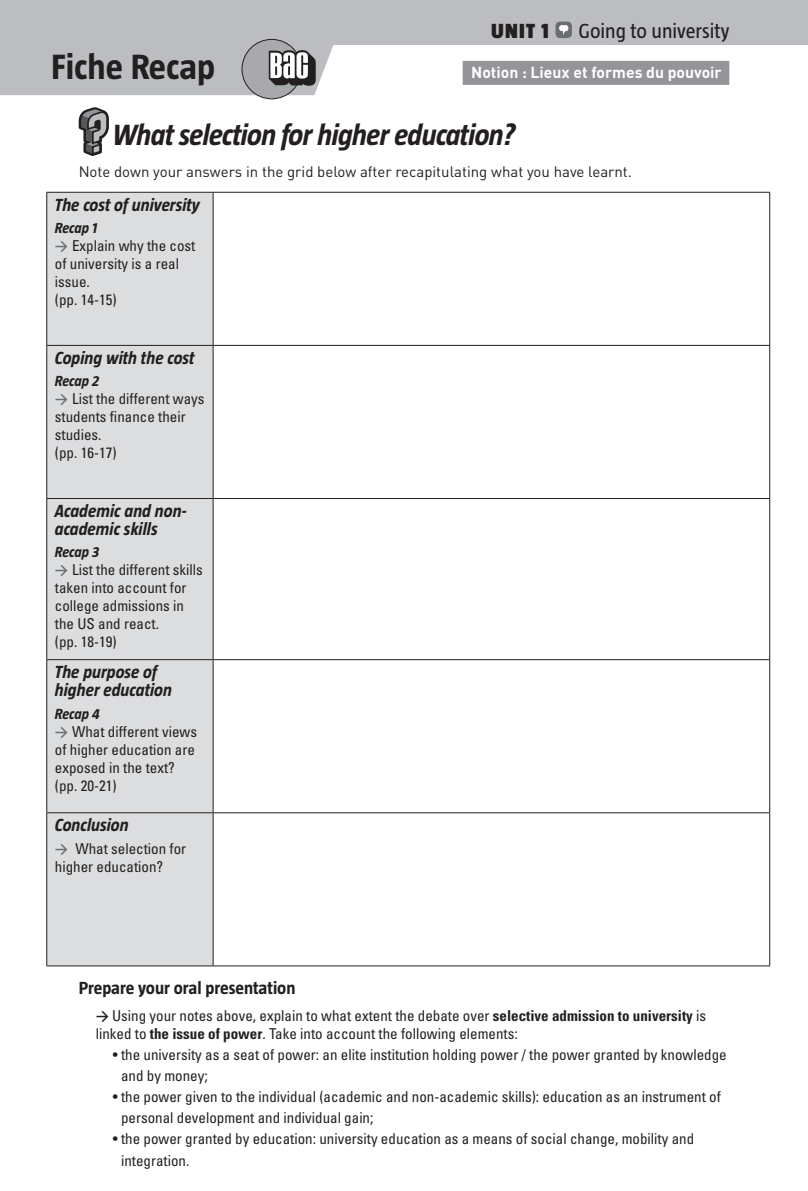
<style>
.page{position:relative;width:808px;height:1191px;background:#bcbdc0}
.page>*{position:absolute;margin:0;border:0;box-sizing:border-box;transform-origin:0 0}
.t1{font:700 36px "Taz";color:#231f20}
.t2{font:italic 700 30px "Taz";letter-spacing:-.02em;color:#231f20}
.t3{font:21px "Taz";color:#231f20}
.t4{font:900 21px "Taz";color:#231f20}
.t5{font:italic 700 18px/18px "Taz";color:#231f20}
.t6{font:700 18px "Taz";color:#231f20}
.t7{font:700 15.75px "DIN";color:#fff}
.t8{font:condensed 15px/21px "Univers LT Std";color:#231f20}
.t9{font:condensed 15px/18px "Univers";color:#231f20}
.t10{font:15px "DIN";color:#231f20}
.t11{font:italic 700 15px "Taz";letter-spacing:-.005em;color:#231f20}
.s1{font-family:"Taz";font-weight:600;font-stretch:normal;color:#6c6d70}
.s2{font-family:"Taz";font-weight:600;font-stretch:normal}
.s3{font-weight:700}
</style>
<div class="page">
<div style="left:0;top:45px;width:808px;height:1146px;background:#fff"></div>
<div style="left:242px;top:39px;width:59px;height:60px;background:#a8a9ad;border-radius:50%"></div>
<div style="left:242px;top:39px;width:60px;height:60px;border:1px solid #231f20;border-radius:50%"></div>
<svg style="left:269px;top:50px;width:47px;height:36px"></svg>
<div style="left:463px;top:61px;width:266px;height:24px;background:#939598"></div>
<svg style="left:79px;top:107px;width:30px;height:49px"></svg>
<div style="left:47px;top:193px;width:166px;height:772px;background:#dcdddf"></div>
<hr style="left:213px;top:192px;width:557px;height:1px;background:#231f20">
<hr style="left:769px;top:193px;width:1px;height:152px;background:#231f20">
<hr style="left:213px;top:345px;width:557px;height:1px;background:#231f20">
<hr style="left:769px;top:346px;width:1px;height:152px;background:#231f20">
<hr style="left:213px;top:498px;width:557px;height:1px;background:#231f20">
<hr style="left:769px;top:499px;width:1px;height:160px;background:#231f20">
<hr style="left:769px;top:660px;width:1px;height:152px;background:#231f20">
<hr style="left:46px;top:192px;width:167px;height:1px;background:#231f20">
<hr style="left:46px;top:345px;width:167px;height:1px;background:#231f20">
<hr style="left:46px;top:498px;width:167px;height:1px;background:#231f20">
<hr style="left:46px;top:659px;width:167px;height:1px;background:#231f20">
<hr style="left:46px;top:812px;width:167px;height:1px;background:#231f20">
<hr style="left:46px;top:965px;width:167px;height:1px;background:#231f20">
<hr style="left:46px;top:193px;width:1px;height:152px;background:#231f20">
<hr style="left:213px;top:193px;width:1px;height:152px;background:#231f20">
<hr style="left:46px;top:346px;width:1px;height:152px;background:#231f20">
<hr style="left:213px;top:346px;width:1px;height:152px;background:#231f20">
<hr style="left:46px;top:499px;width:1px;height:160px;background:#231f20">
<hr style="left:213px;top:499px;width:1px;height:160px;background:#231f20">
<hr style="left:46px;top:660px;width:1px;height:152px;background:#231f20">
<hr style="left:213px;top:660px;width:1px;height:152px;background:#231f20">
<hr style="left:46px;top:813px;width:1px;height:152px;background:#231f20">
<hr style="left:213px;top:813px;width:1px;height:152px;background:#231f20">
<hr style="left:213px;top:659px;width:557px;height:1px;background:#231f20">
<hr style="left:769px;top:813px;width:1px;height:152px;background:#231f20">
<hr style="left:213px;top:812px;width:557px;height:1px;background:#231f20">
<hr style="left:213px;top:965px;width:557px;height:1px;background:#231f20">
<div style="left:555px;top:22px;width:17px;height:16px;background:#6c6d70;border-radius:4px"></div>
<svg style="left:559px;top:25px;width:9px;height:10px"></svg>
<h1 class="t1" style="left:51px;top:46px;width:166px">Fiche Recap</h1>
<h3 class="t4" style="left:491px;top:19px;width:59px">Unit 1</h3>
<h3 class="t3" style="left:578px;top:19px;width:152px">Going to university</h3>
<p class="t7" style="left:471px;top:62px;width:252px">Notion : Lieux et formes du pouvoir</p>
<h2 class="t2" style="left:113px;top:118px;width:404px">What selection for higher education?</h2>
<p class="t10" style="left:79px;top:162px;width:555px">Note down your answers in the grid below after recapitulating what you have learnt.</p>
<p class="t5" style="left:55px;top:196px;width:146px">The cost of university</p>
<p class="t11" style="left:55px;top:220px;width:44px">Recap 1</p>
<p class="t9" style="left:55px;top:236px;width:142px"><span class="s1">→</span> Explain why the cost of university is a real issue.<br>(pp. 14-15)</p>
<p class="t5" style="left:55px;top:349px;width:141px">Coping with the cost</p>
<p class="t11" style="left:55px;top:373px;width:46px">Recap 2</p>
<p class="t9" style="left:55px;top:389px;width:151px"><span class="s1">→</span> List the different ways students finance their studies.<br>(pp. 16-17)</p>
<p class="t5" style="left:55px;top:502px;width:133px">Academic and non&shy;academic skills</p>
<p class="t11" style="left:55px;top:544px;width:46px">Recap 3</p>
<p class="t9" style="left:55px;top:561px;width:149px"><span class="s1">→</span> List the different skills taken into account for college admissions in the US and react.<br>(pp. 18-19)</p>
<p class="t5" style="left:55px;top:663px;width:119px">The purpose of higher education</p>
<p class="t11" style="left:55px;top:705px;width:47px">Recap 4</p>
<p class="t9" style="left:55px;top:722px;width:144px"><span class="s1">→</span> What different views of higher education are exposed in the text? (pp. 20-21)</p>
<p class="t5" style="left:55px;top:816px;width:75px">Conclusion</p>
<p class="t9" style="left:55px;top:839px;width:133px"><span class="s1">→</span> What selection for higher education?</p>
<p class="t6" style="left:79px;top:978px;width:218px">Prepare your oral presentation</p>
<p class="t8" style="left:96px;top:1006px;width:612px;line-height:18px"><span class="s2">→</span> Using your notes above, explain to what extent the debate over <span class="s3">selective admission to university</span> is linked to <span class="s3">the issue of power</span>. Take into account the following elements:</p>
<p class="t8" style="left:121px;top:1044px;width:607px;text-indent:-8px">• the university as a seat of power: an elite institution holding power / the power granted by knowledge and by money;</p>
<p class="t8" style="left:121px;top:1086px;width:601px;text-indent:-8px">• the power given to the individual (academic and non-academic skills): education as an instrument of personal development and individual gain;</p>
<p class="t8" style="left:121px;top:1128px;width:575px;text-indent:-8px">• the power granted by education: university education as a means of social change, mobility and integration.</p>
</div>
